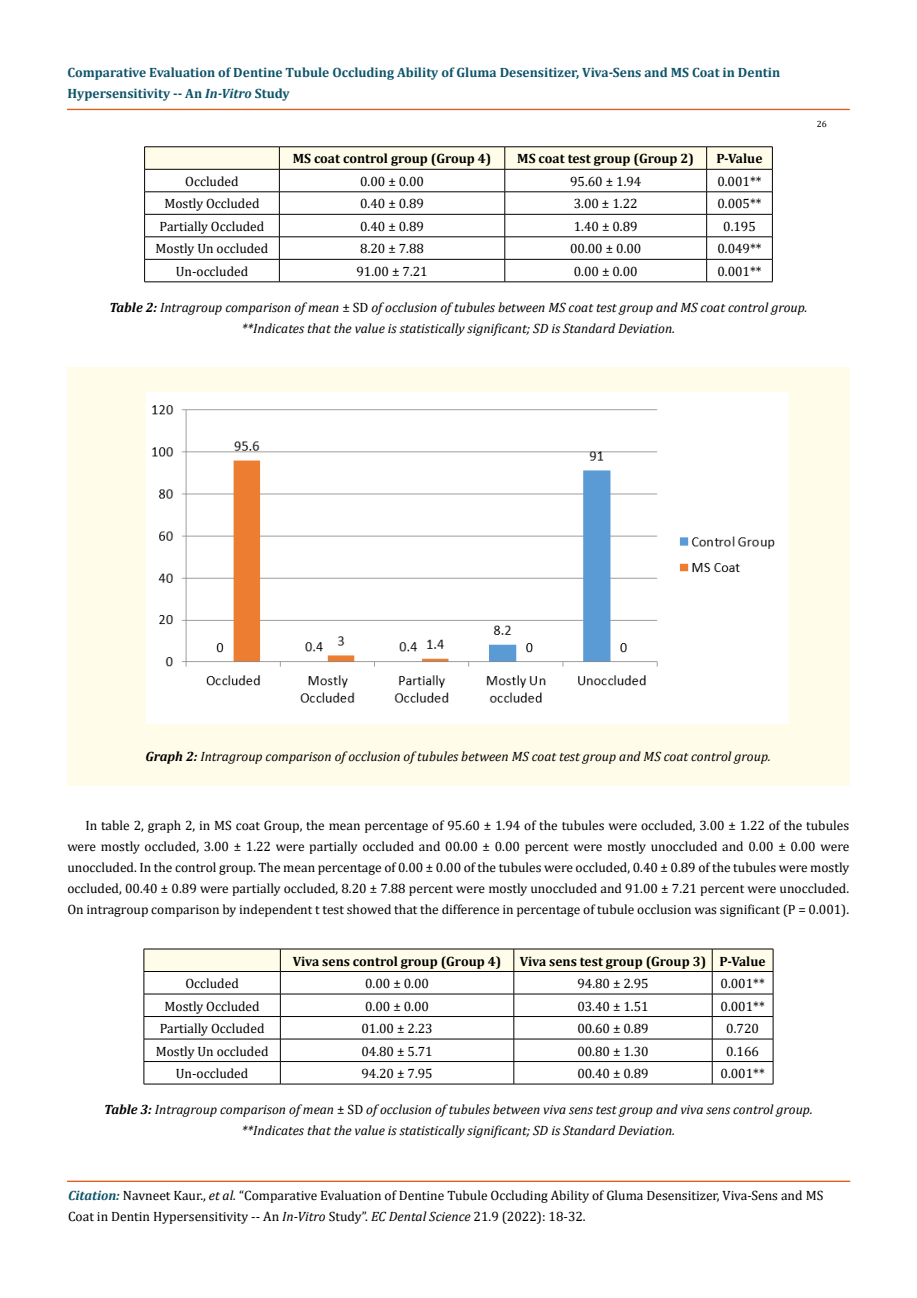
<style>
.page{position:relative;width:917px;height:1298px;background:#fff}
.page>*{position:absolute;margin:0;border:0;box-sizing:border-box;transform-origin:0 0}
.t1{font:13.5px/21px "Cambria";color:#000}
.t2{font:italic 13.5px/21px "Cambria";color:#000;text-align:center}
.t3{font:700 13.5px/21px "Cambria";color:#0e546a}
.t4{font:700 13.5px "Cambria";color:#000}
.t5{font:9px "Cambria";color:#000}
.s1{font-style:italic}
.s2{font-weight:700}
.s3{font-style:normal}
.s4{font-weight:700;font-style:italic;color:#0e546a}
</style>
<div class="page">
<div style="left:67px;top:109px;width:782px;height:1px;border:1px solid #e05d1a"></div>
<hr style="left:68px;top:1181px;width:781px;height:1px;background:#e05d1a">
<hr style="left:144px;top:948px;width:136px;height:1px;background:#000">
<hr style="left:280px;top:948px;width:234px;height:1px;background:#000">
<hr style="left:514px;top:948px;width:198px;height:1px;background:#000">
<hr style="left:712px;top:948px;width:61px;height:1px;background:#000">
<svg style="left:144px;top:949px;width:629px;height:134px"></svg>
<hr style="left:144px;top:1083px;width:136px;height:1px;background:#000">
<hr style="left:280px;top:1083px;width:234px;height:1px;background:#000">
<hr style="left:514px;top:1083px;width:198px;height:1px;background:#000">
<hr style="left:712px;top:1083px;width:61px;height:1px;background:#000">
<div style="left:67px;top:368px;width:782px;height:418px;background:#fffde9"></div>
<hr style="left:144px;top:146px;width:135px;height:1px;background:#000">
<hr style="left:279px;top:146px;width:226px;height:1px;background:#000">
<hr style="left:505px;top:146px;width:201px;height:1px;background:#000">
<hr style="left:706px;top:146px;width:66px;height:1px;background:#000">
<svg style="left:144px;top:147px;width:629px;height:135px"></svg>
<hr style="left:144px;top:281px;width:135px;height:1px;background:#000">
<hr style="left:279px;top:281px;width:226px;height:1px;background:#000">
<hr style="left:505px;top:281px;width:201px;height:1px;background:#000">
<hr style="left:706px;top:281px;width:66px;height:1px;background:#000">
<img style="left:146px;top:392px;width:642px;height:332px">
<p class="t3" style="left:68px;top:62px;width:714px">Comparative Evaluation of Dentine Tubule Occluding Ability of Gluma Desensitizer, Viva-Sens and MS Coat in Dentin<br>Hypersensitivity -- An <span class="s1">In-Vitro</span> Study</p>
<p class="t4" style="left:293px;top:149px;width:200px">MS coat control group (Group 4)</p>
<p class="t4" style="left:517px;top:149px;width:178px">MS coat test group (Group 2)</p>
<p class="t4" style="left:716px;top:149px;width:48px">P-Value</p>
<p class="t1" style="left:185px;top:171px;width:55px">Occluded</p>
<p class="t1" style="left:360px;top:171px;width:65px">0.00 ± 0.00</p>
<p class="t1" style="left:570px;top:171px;width:73px">95.60 ± 1.94</p>
<p class="t1" style="left:717px;top:171px;width:46px">0.001**</p>
<p class="t1" style="left:164px;top:193px;width:97px">Mostly Occluded</p>
<p class="t1" style="left:360px;top:193px;width:65px">0.40 ± 0.89</p>
<p class="t1" style="left:573px;top:193px;width:65px">3.00 ± 1.22</p>
<p class="t1" style="left:717px;top:193px;width:46px">0.005**</p>
<p class="t1" style="left:160px;top:216px;width:106px">Partially Occluded</p>
<p class="t1" style="left:360px;top:216px;width:65px">0.40 ± 0.89</p>
<p class="t1" style="left:574px;top:216px;width:65px">1.40 ± 0.89</p>
<p class="t1" style="left:723px;top:216px;width:34px">0.195</p>
<p class="t1" style="left:156px;top:238px;width:114px">Mostly Un occluded</p>
<p class="t1" style="left:360px;top:238px;width:65px">8.20 ± 7.88</p>
<p class="t1" style="left:570px;top:238px;width:73px">00.00 ± 0.00</p>
<p class="t1" style="left:717px;top:238px;width:46px">0.049**</p>
<p class="t1" style="left:176px;top:261px;width:74px">Un-occluded</p>
<p class="t1" style="left:356px;top:261px;width:73px">91.00 ± 7.21</p>
<p class="t1" style="left:574px;top:261px;width:65px">0.00 ± 0.00</p>
<p class="t1" style="left:717px;top:261px;width:46px">0.001**</p>
<p class="t2" style="left:109px;top:296px;width:699px"><span class="s2">Table 2:</span> Intragroup comparison of mean <span class="s3">± SD</span> of occlusion of tubules between MS coat test group and MS coat control group. **Indicates that the value is statistically significant; SD is Standard Deviation.</p>
<p class="t5" style="left:816px;top:118px;width:11px">26</p>
<p class="t2" style="left:145px;top:745px;width:627px"><span class="s2">Graph 2:</span> Intragroup comparison of occlusion of tubules between MS coat test group and MS coat control group.</p>
<p class="t1" style="left:67px;top:814px;width:783px;text-align:justify;text-indent:18px">In table 2, graph 2, in MS coat Group, the mean percentage of 95.60 ± 1.94 of the tubules were occluded, 3.00 ± 1.22 of the tubules were mostly occluded, 3.00 ± 1.22 were partially occluded and 00.00 ± 0.00 percent were mostly unoccluded and 0.00 ± 0.00 were unoccluded. In the control group. The mean percentage of 0.00 ± 0.00 of the tubules were occluded, 0.40 ± 0.89 of the tubules were mostly occluded, 00.40 ± 0.89 were partially occluded, 8.20 ± 7.88 percent were mostly unoccluded and 91.00 ± 7.21 percent were unoccluded.<br>On intragroup comparison by independent t test showed that the difference in percentage of tubule occlusion was significant (P = 0.001).</p>
<p class="t4" style="left:293px;top:951px;width:210px">Viva sens control group (Group 4)</p>
<p class="t4" style="left:520px;top:951px;width:247px">Viva sens test group (Group 3) P-Value</p>
<p class="t1" style="left:185px;top:972px;width:55px">Occluded</p>
<p class="t1" style="left:365px;top:972px;width:65px">0.00 ± 0.00</p>
<p class="t1" style="left:577px;top:972px;width:73px">94.80 ± 2.95</p>
<p class="t1" style="left:720px;top:972px;width:46px">0.001**</p>
<p class="t1" style="left:164px;top:995px;width:97px">Mostly Occluded</p>
<p class="t1" style="left:365px;top:995px;width:65px">0.00 ± 0.00</p>
<p class="t1" style="left:577px;top:995px;width:73px">03.40 ± 1.51</p>
<p class="t1" style="left:720px;top:995px;width:46px">0.001**</p>
<p class="t1" style="left:160px;top:1017px;width:106px">Partially Occluded</p>
<p class="t1" style="left:361px;top:1017px;width:73px">01.00 ± 2.23</p>
<p class="t1" style="left:577px;top:1017px;width:73px">00.60 ± 0.89</p>
<p class="t1" style="left:726px;top:1017px;width:34px">0.720</p>
<p class="t1" style="left:156px;top:1040px;width:114px">Mostly Un occluded</p>
<p class="t1" style="left:361px;top:1040px;width:73px">04.80 ± 5.71</p>
<p class="t1" style="left:577px;top:1040px;width:73px">00.80 ± 1.30</p>
<p class="t1" style="left:726px;top:1040px;width:34px">0.166</p>
<p class="t1" style="left:176px;top:1063px;width:74px">Un-occluded</p>
<p class="t1" style="left:361px;top:1063px;width:73px">94.20 ± 7.95</p>
<p class="t1" style="left:577px;top:1063px;width:73px">00.40 ± 0.89</p>
<p class="t1" style="left:720px;top:1063px;width:46px">0.001**</p>
<p class="t2" style="left:104px;top:1098px;width:710px"><span class="s2">Table 3:</span> Intragroup comparison of mean <span class="s3">± SD</span> of occlusion of tubules between viva sens test group and viva sens control group. **Indicates that the value is statistically significant; SD is Standard Deviation.</p>
<p class="t1" style="left:68px;top:1185px;width:756px"><span class="s4">Citation:</span> Navneet Kaur., <span class="s1">et al.</span> “Comparative Evaluation of Dentine Tubule Occluding Ability of Gluma Desensitizer, Viva-Sens and MS<br>Coat in Dentin Hypersensitivity -- An <span class="s1">In-Vitro</span> Study”. <span class="s1">EC Dental Science</span> 21.9 (2022): 18-32.</p>
</div>
